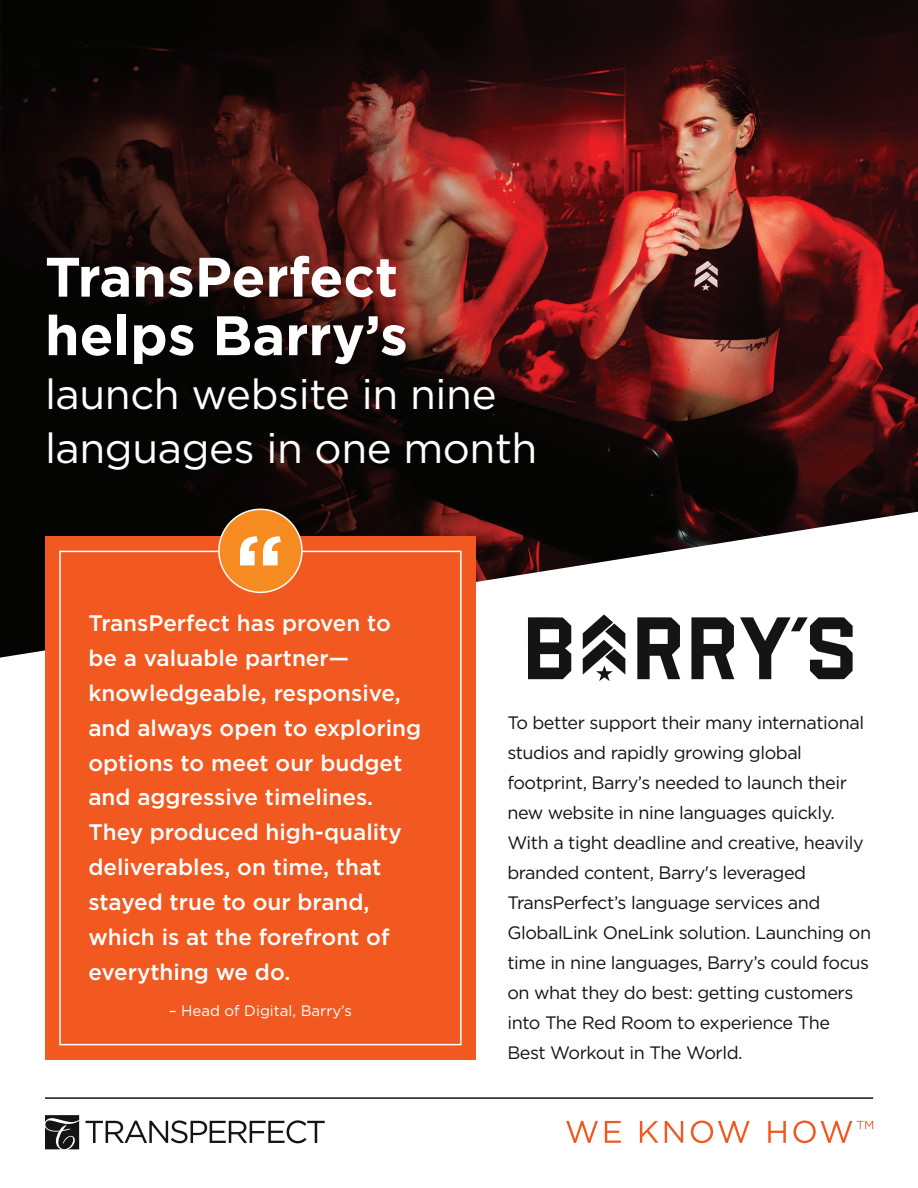
<style>
.page{position:relative;width:918px;height:1188px;background:#fff}
.page>*{position:absolute;margin:0;border:0;box-sizing:border-box;transform-origin:0 0}
.t1{font:700 55.5px/58.5px "Gotham";color:#fff}
.t2{font:42px/54px "Gotham";letter-spacing:-.01em;color:#fff}
.t3{font:500 22.5px/35px "Gotham";color:#fff}
.t4{font:18px/30px "Gotham";letter-spacing:-.025em;color:#151414}
.t5{font:15px "Gotham";color:#fff}
</style>
<div class="page">
<img style="left:0;top:0;width:918px;height:658px">
<div style="left:45px;top:536px;width:431px;height:524px;background:#f15921"></div>
<div style="left:59px;top:551px;width:403px;height:494px;border:2px solid #fff"></div>
<div style="left:219px;top:509px;width:83px;height:83px;background:#f68c21;border-radius:50%"></div>
<div style="left:218px;top:509px;width:85px;height:84px;border:2px solid #fff;border-radius:50%"></div>
<svg style="left:240px;top:536px;width:41px;height:29px"></svg>
<svg style="left:45px;top:1115px;width:34px;height:34px"></svg>
<svg style="left:86px;top:1120px;width:239px;height:23px"></svg>
<svg style="left:566px;top:1121px;width:32px;height:22px"></svg>
<svg style="left:605px;top:1121px;width:16px;height:22px"></svg>
<svg style="left:640px;top:1121px;width:19px;height:22px"></svg>
<svg style="left:665px;top:1121px;width:18px;height:22px"></svg>
<svg style="left:691px;top:1121px;width:59px;height:22px"></svg>
<svg style="left:768px;top:1121px;width:18px;height:22px"></svg>
<svg style="left:793px;top:1121px;width:80px;height:22px"></svg>
<hr style="left:45px;top:1097px;width:828px;height:2px;background:#151414">
<svg style="left:528px;top:617px;width:43px;height:62px"></svg>
<svg style="left:637px;top:617px;width:43px;height:62px"></svg>
<svg style="left:691px;top:617px;width:43px;height:62px"></svg>
<svg style="left:740px;top:617px;width:113px;height:63px"></svg>
<svg style="left:583px;top:614px;width:42px;height:67px"></svg>
<h1 class="t1" style="left:45px;top:247px;width:364px">TransPerfect helps Barry’s</h1>
<h2 class="t2" style="left:45px;top:366px;width:494px">launch website in nine languages in one month</h2>
<p class="t3" style="left:88px;top:605px;width:334px">TransPerfect has proven to be a valuable partner— knowledgeable, responsive, and always open to exploring options to meet our budget and aggressive timelines.<br>They produced high-quality deliverables, on time, that stayed true to our brand, which is at the forefront of everything we do.</p>
<p class="t5" style="left:169px;top:1001px;width:185px">– Head of Digital, Barry’s</p>
<p class="t4" style="left:507px;top:707px;width:365px">To better support their many international studios and rapidly growing global footprint, Barry’s needed to launch their new website in nine languages quickly.<br>With a tight deadline and creative, heavily branded content, Barry's leveraged TransPerfect’s language services and GlobalLink OneLink solution. Launching on time in nine languages, Barry’s could focus on what they do best: getting customers into The Red Room to experience The Best Workout in The World.</p>
</div>
